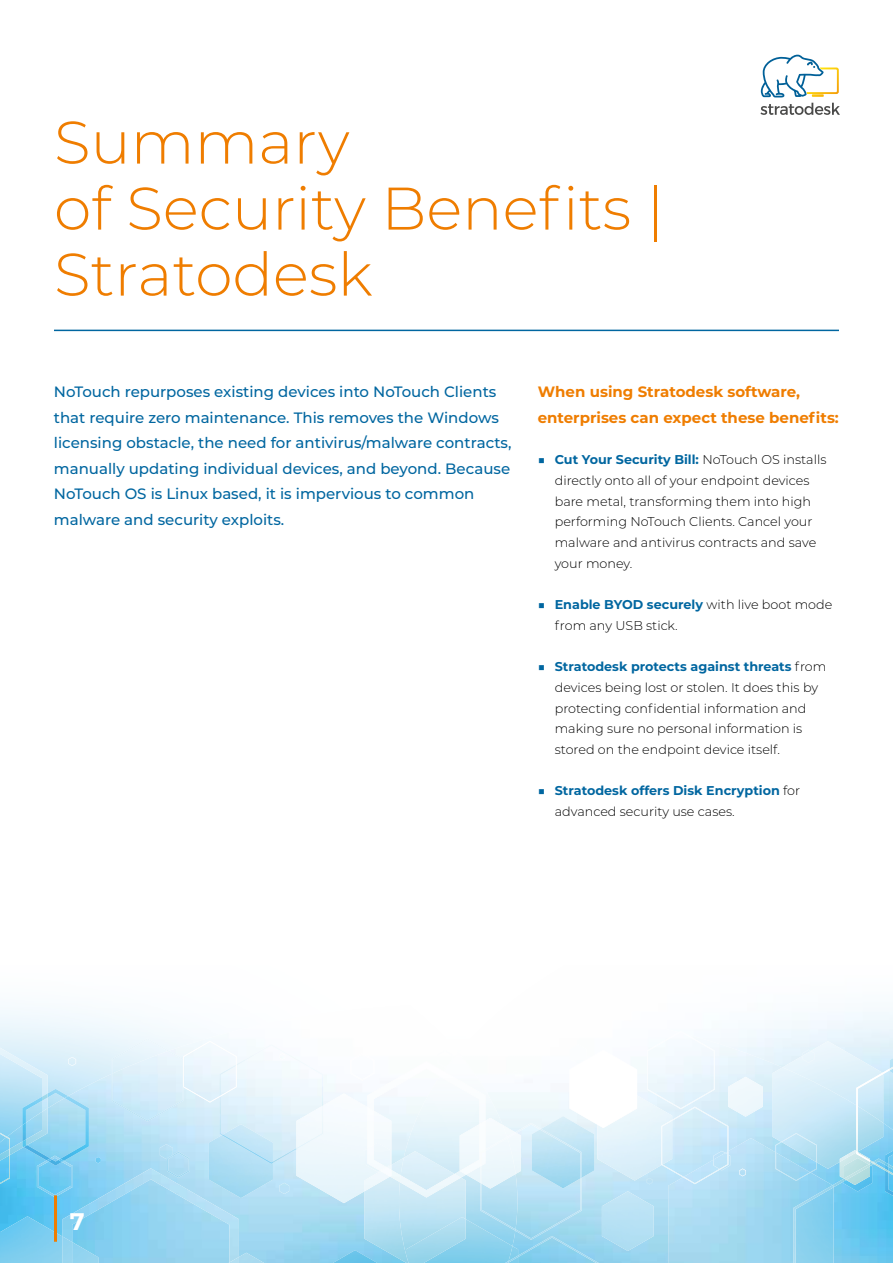
<style>
.page{position:relative;width:893px;height:1263px;background:#fff}
.page>*{position:absolute;margin:0;border:0;box-sizing:border-box;transform-origin:0 0}
.t1{font:300 60px/66px "Montserrat";color:#ef7d00}
.t2{font:700 24px "Montserrat";color:#fff}
.t3{font:500 15px/25.5px "Montserrat";color:#0066a0}
.t4{font:700 15px/25.5px "Montserrat";color:#ef7d00}
.t5{font:300 12.75px/20.7px "Montserrat";color:#000}
.t6{font:700 12.75px/20.7px "Montserrat";color:#0066a0}
.s1{font-weight:700;color:#0066a0}
.s2{font-weight:300;color:#000}
</style>
<div class="page">
<img style="left:517px;top:1011px;width:376px;height:113px">
<img style="left:517px;top:1124px;width:376px;height:139px">
<img style="left:1px;top:1183px;width:364px;height:80px">
<img style="left:1px;top:1007px;width:403px;height:147px">
<img style="left:39px;top:1153px;width:250px;height:110px">
<img style="left:404px;top:1092px;width:113px;height:154px">
<img style="left:296px;top:1093px;width:95px;height:110px">
<img style="left:466px;top:1118px;width:50px;height:70px">
<img style="left:728px;top:1077px;width:35px;height:40px">
<img style="left:350px;top:1053px;width:24px;height:28px">
<img style="left:367px;top:1061px;width:73px;height:50px">
<img style="left:440px;top:1092px;width:45px;height:85px">
<img style="left:367px;top:1107px;width:20px;height:36px">
<img style="left:460px;top:1121px;width:25px;height:53px">
<svg style="left:68px;top:1057px;width:8px;height:9px"></svg>
<img style="left:569px;top:1050px;width:68px;height:74px">
<img style="left:570px;top:1044px;width:17px;height:20px">
<img style="left:209px;top:1124px;width:64px;height:74px">
<svg style="left:95px;top:1157px;width:6px;height:6px"></svg>
<svg style="left:647px;top:1180px;width:5px;height:4px"></svg>
<img style="left:885px;top:1142px;width:8px;height:58px">
<img style="left:532px;top:1116px;width:62px;height:72px">
<img style="left:890px;top:1054px;width:3px;height:23px">
<img style="left:47px;top:1089px;width:21px;height:7px">
<img style="left:24px;top:1096px;width:65px;height:70px">
<img style="left:22px;top:1097px;width:20px;height:26px">
<img style="left:22px;top:1123px;width:4px;height:16px">
<img style="left:437px;top:1061px;width:3px;height:7px">
<img style="left:782px;top:1041px;width:101px;height:26px">
<img style="left:773px;top:1067px;width:110px;height:91px">
<img style="left:840px;top:1150px;width:16px;height:8px">
<img style="left:597px;top:1095px;width:71px;height:85px">
<img style="left:597px;top:1094px;width:40px;height:34px">
<img style="left:1px;top:1048px;width:46px;height:49px">
<img style="left:10px;top:1141px;width:14px;height:20px">
<img style="left:42px;top:1101px;width:5px;height:7px">
<img style="left:26px;top:1108px;width:21px;height:37px">
<svg style="left:22px;top:1139px;width:5px;height:8px"></svg>
<svg style="left:42px;top:1093px;width:5px;height:8px"></svg>
<img style="left:662px;top:1106px;width:66px;height:71px">
<img style="left:661px;top:1120px;width:11px;height:45px">
<img style="left:647px;top:1032px;width:68px;height:77px">
<img style="left:160px;top:1144px;width:13px;height:15px">
<img style="left:111px;top:1038px;width:58px;height:13px">
<img style="left:111px;top:1051px;width:72px;height:70px">
<img style="left:219px;top:1044px;width:104px;height:119px">
<img style="left:296px;top:1105px;width:27px;height:44px">
<img style="left:222px;top:1134px;width:51px;height:30px">
<img style="left:1px;top:1161px;width:9px;height:23px">
<img style="left:183px;top:1041px;width:54px;height:61px">
<svg style="left:183px;top:1059px;width:1px;height:28px"></svg>
<img style="left:219px;top:1064px;width:18px;height:33px">
<img style="left:882px;top:1055px;width:11px;height:19px">
<img style="left:858px;top:1151px;width:35px;height:7px">
<img style="left:856px;top:1152px;width:14px;height:6px">
<svg style="left:890px;top:1059px;width:3px;height:11px"></svg>
<img style="left:856px;top:1073px;width:27px;height:33px">
<img style="left:856px;top:1105px;width:2px;height:46px">
<svg style="left:803px;top:1050px;width:11px;height:13px"></svg>
<img style="left:781px;top:1133px;width:36px;height:5px">
<svg style="left:517px;top:1071px;width:2px;height:7px"></svg>
<img style="left:1px;top:1216px;width:62px;height:47px">
<img style="left:72px;top:1262px;width:26px;height:1px">
<img style="left:239px;top:1253px;width:53px;height:10px">
<img style="left:602px;top:1191px;width:52px;height:60px">
<img style="left:37px;top:1155px;width:36px;height:42px">
<img style="left:47px;top:1158px;width:17px;height:4px">
<img style="left:63px;top:1168px;width:176px;height:94px">
<img style="left:63px;top:1236px;width:9px;height:27px">
<svg style="left:200px;top:1257px;width:39px;height:6px"></svg>
<img style="left:365px;top:1158px;width:41px;height:105px">
<img style="left:399px;top:1151px;width:67px;height:103px">
<img style="left:365px;top:1165px;width:26px;height:26px">
<img style="left:400px;top:1174px;width:61px;height:23px">
<svg style="left:381px;top:1167px;width:20px;height:15px"></svg>
<img style="left:365px;top:1143px;width:25px;height:29px">
<img style="left:367px;top:1145px;width:19px;height:25px">
<img style="left:308px;top:1250px;width:94px;height:13px">
<img style="left:843px;top:1187px;width:29px;height:4px">
<img style="left:167px;top:1151px;width:23px;height:27px">
<svg style="left:167px;top:1155px;width:6px;height:4px"></svg>
<img style="left:668px;top:1138px;width:165px;height:125px">
<svg style="left:739px;top:1168px;width:7px;height:8px"></svg>
<img style="left:683px;top:1151px;width:45px;height:33px">
<img style="left:775px;top:1152px;width:36px;height:29px">
<img style="left:690px;top:1153px;width:40px;height:110px">
<img style="left:512px;top:1246px;width:6px;height:9px">
<img style="left:466px;top:1219px;width:46px;height:44px">
<img style="left:406px;top:1217px;width:60px;height:46px">
<img style="left:518px;top:1236px;width:84px;height:27px">
<img style="left:502px;top:1255px;width:16px;height:8px">
<svg style="left:502px;top:1261px;width:6px;height:2px"></svg>
<img style="left:515px;top:1123px;width:67px;height:117px">
<img style="left:480px;top:1183px;width:36px;height:48px">
<svg style="left:507px;top:1132px;width:9px;height:6px"></svg>
<img style="left:480px;top:1137px;width:27px;height:47px">
<img style="left:480px;top:1149px;width:5px;height:17px">
<img style="left:540px;top:1129px;width:42px;height:49px">
<img style="left:832px;top:1158px;width:61px;height:29px">
<svg style="left:885px;top:1162px;width:3px;height:10px"></svg>
<svg style="left:869px;top:1162px;width:6px;height:3px"></svg>
<img style="left:843px;top:1165px;width:28px;height:17px">
<img style="left:844px;top:1164px;width:26px;height:16px">
<img style="left:793px;top:1185px;width:40px;height:78px">
<svg style="left:713px;top:1151px;width:12px;height:2px"></svg>
<img style="left:713px;top:1153px;width:17px;height:17px">
<svg style="left:279px;top:1183px;width:10px;height:11px"></svg>
<img style="left:0;top:1183px;width:1px;height:33px">
<img style="left:0;top:1161px;width:1px;height:22px">
<img style="left:0;top:1007px;width:1px;height:126px">
<img style="left:0;top:1048px;width:1px;height:49px">
<svg style="left:0;top:1133px;width:10px;height:28px"></svg>
<img style="left:0;top:1216px;width:1px;height:47px">
<hr style="left:54px;top:1195px;width:3px;height:47px;background:#ef7d00">
<svg style="left:760px;top:103px;width:80px;height:12px"></svg>
<svg style="left:761px;top:55px;width:78px;height:42px"></svg>
<hr style="left:54px;top:330px;width:785px;height:1px;background:#0066a0">
<h1 class="t1" style="left:54px;top:107px;width:612px">Summary<br>of Security Benefits |<br>Stratodesk</h1>
<p class="t3" style="left:54px;top:379px;width:459px">NoTouch repurposes existing devices into NoTouch Clients that require zero maintenance. This removes the Windows licensing obstacle, the need for antivirus/malware contracts, manually updating individual devices, and beyond. Because NoTouch OS is Linux based, it is impervious to common malware and security exploits.</p>
<p class="t4" style="left:538px;top:378px;width:303px">When using Stratodesk software, enterprises can expect these benefits:</p>
<p class="t5" style="left:555px;top:449px;width:273px;text-indent:-17px"><span class="s1">■ Cut Your Security Bill:</span> NoTouch OS installs directly onto all of your endpoint devices bare metal, transforming them into high performing NoTouch Clients. Cancel your malware and antivirus contracts and save your money.</p>
<p class="t5" style="left:555px;top:594px;width:279px;text-indent:-17px"><span class="s1">■ Enable BYOD securely</span> with live boot mode from any USB stick.</p>
<p class="t5" style="left:555px;top:656px;width:273px;text-indent:-17px"><span class="s1">■ Stratodesk protects against threats</span> from devices being lost or stolen. It does this by protecting confidential information and making sure no personal information is stored on the endpoint device itself.</p>
<p class="t6" style="left:555px;top:780px;width:247px;text-indent:-17px">■ Stratodesk offers Disk Encryption <span class="s2">for advanced security use cases.</span></p>
<h2 class="t2" style="left:70px;top:1204px;width:16px">7</h2>
</div>
